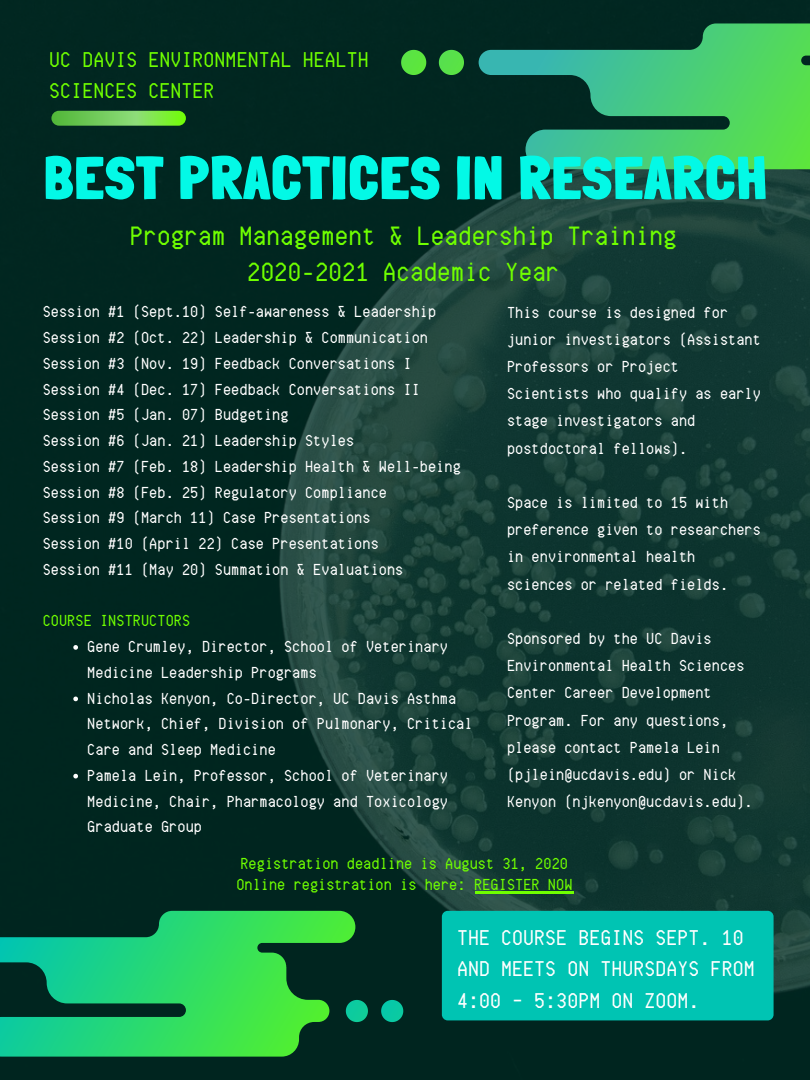
<style>
.page{position:relative;width:810px;height:1080px;background:#fff}
.page>*{position:absolute;margin:0;border:0;box-sizing:border-box;transform-origin:0 0}
.t1{font:900 60px "Londrina Solid";letter-spacing:.03em;color:#03f9e6}
.t2{font:43.75px "Computer says no";color:#6fff00}
.t3{font:43.5px "Computer says no";color:#6fff00}
.t4{font:35.25px/31.2px "Computer says no";color:#fff}
.t5{font:35.25px/31.2px "Computer says no";color:#6fff00}
.t6{font:26.25px/25.8px "Computer says no";color:#fff}
.t7{font:26.25px/20.6px "Computer says no";color:#6fff00}
</style>
<div class="page">
<img style="left:0;top:0;width:810px;height:1080px">
<div style="left:442px;top:911px;width:332px;height:109px;background:#00c4b3;border-radius:6px"></div>
<svg style="left:479px;top:23px;width:331px;height:146px;background:#329659"></svg>
<svg style="left:439px;top:50px;width:25px;height:25px"></svg>
<svg style="left:401px;top:50px;width:25px;height:25px"></svg>
<svg style="left:51px;top:111px;width:135px;height:15px;background:#6fce4d"></svg>
<svg style="left:0;top:911px;width:355px;height:146px;background:#1fa553"></svg>
<svg style="left:346px;top:1000px;width:22px;height:22px"></svg>
<svg style="left:381px;top:1000px;width:22px;height:22px"></svg>
<svg style="left:73px;top:645px;width:5px;height:5px"></svg>
<svg style="left:73px;top:697px;width:5px;height:4px"></svg>
<svg style="left:73px;top:774px;width:5px;height:4px"></svg>
<hr style="left:475px;top:891px;width:99px;height:3px;background:#6fff00">
<h3 class="t5" style="left:51px;top:39px;width:321px">UC DAVIS ENVIRONMENTAL HEALTH<br>SCIENCES CENTER</h3>
<h1 class="t1" style="left:44px;top:142px;width:724px">BEST PRACTICES IN RESEARCH</h1>
<h2 class="t2" style="left:132px;top:204px;width:548px">Program Management &amp; Leadership Training</h2>
<h3 class="t3" style="left:249px;top:240px;width:314px">2020-2021 Academic Year</h3>
<p class="t6" style="left:44px;top:295px;width:420px">Session #1 (Sept.10) Self-awareness &amp; Leadership Session #2 (Oct. 22) Leadership &amp; Communication Session #3 (Nov. 19) Feedback Conversations I Session #4 (Dec. 17) Feedback Conversations II Session #5 (Jan. 07) Budgeting<br>Session #6 (Jan. 21) Leadership Styles<br>Session #7 (Feb. 18) Leadership Health &amp; Well-being Session #8 (Feb. 25) Regulatory Compliance<br>Session #9 (March 11) Case Presentations<br>Session #10 (April 22) Case Presentations<br>Session #11 (May 20) Summation &amp; Evaluations</p>
<p class="t7" style="left:44px;top:607px;width:149px">COURSE INSTRUCTORS</p>
<p class="t6" style="left:88px;top:630px;width:387px">Gene Crumley, Director, School of Veterinary Medicine Leadership Programs<br>Nicholas Kenyon, Co-Director, UC Davis Asthma Network, Chief, Division of Pulmonary, Critical Care and Sleep Medicine<br>Pamela Lein, Professor, School of Veterinary Medicine, Chair, Pharmacology and Toxicology Graduate Group</p>
<p class="t6" style="left:508px;top:295px;width:255px;line-height:27.2px">This course is designed for junior investigators (Assistant<br>Professors or Project<br>Scientists who qualify as early stage investigators and postdoctoral fellows).</p>
<p class="t6" style="left:508px;top:485px;width:255px;line-height:27.2px">Space is limited to 15 with preference given to researchers in environmental health sciences or related fields.</p>
<p class="t6" style="left:508px;top:621px;width:247px;line-height:27.2px">Sponsored by the UC Davis<br>Environmental Health Sciences<br>Center Career Development<br>Program. For any questions, please contact Pamela Lein (pjlein@ucdavis.edu) or Nick<br>Kenyon (njkenyon@ucdavis.edu).</p>
<p class="t7" style="left:237px;top:850px;width:338px">Registration deadline is August 31, 2020<br>Online registration is here: REGISTER NOW</p>
<h3 class="t4" style="left:458px;top:917px;width:299px">THE COURSE BEGINS SEPT. 10<br>AND MEETS ON THURSDAYS FROM<br>4:00 – 5:30PM ON ZOOM.</h3>
</div>
